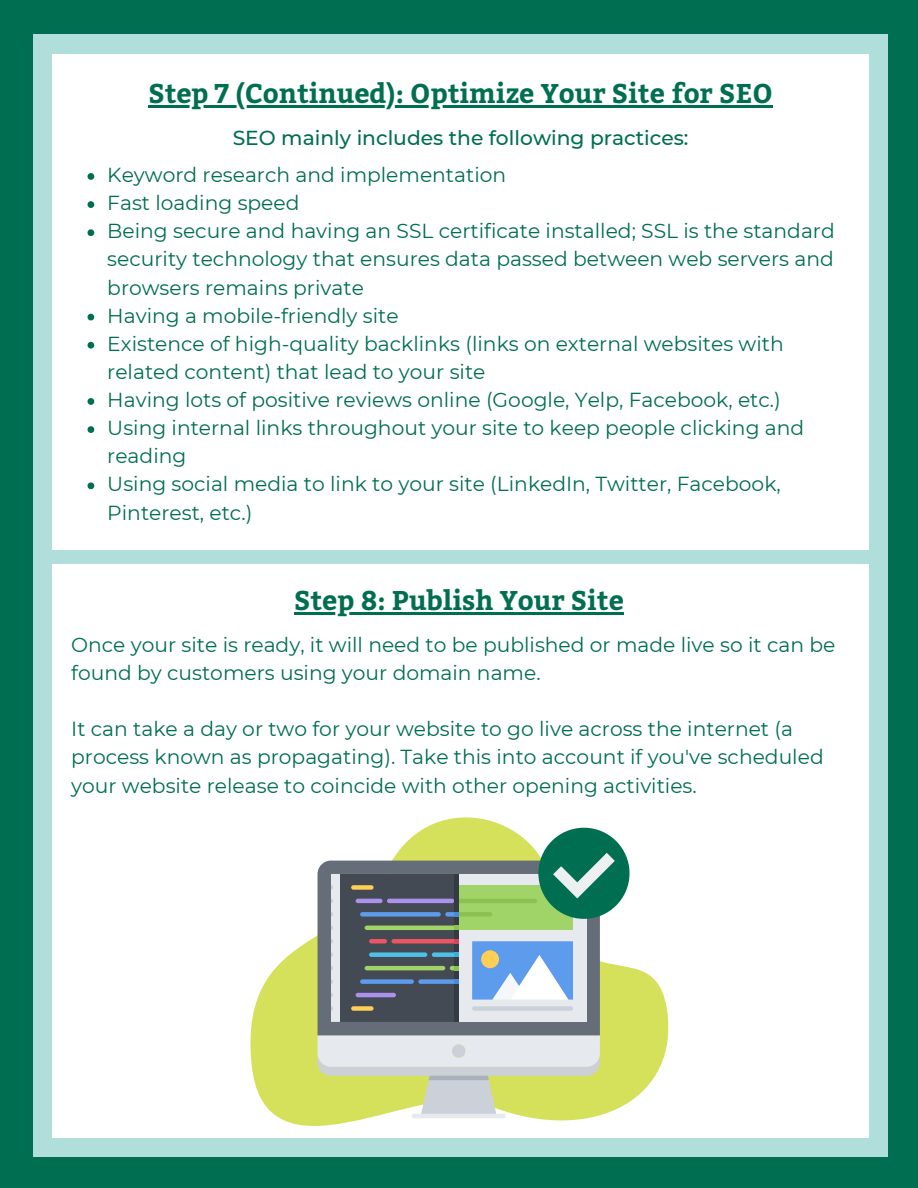
<style>
.page{position:relative;width:918px;height:1188px;background:#006f51}
.page>*{position:absolute;margin:0;border:0;box-sizing:border-box;transform-origin:0 0}
.t1{font:700 27px "Bitter";color:#006f51}
.t2{font:20.25px/28px "Montserrat";color:#006f51}
.t3{font:500 20.25px "Montserrat";color:#006f51}
</style>
<div class="page">
<div style="left:34px;top:35px;width:854px;height:1122px;background:#b0dfdb"></div>
<div style="left:53px;top:54px;width:816px;height:495px;background:#fff"></div>
<div style="left:53px;top:565px;width:816px;height:573px;background:#fff"></div>
<svg style="left:250px;top:817px;width:419px;height:309px"></svg>
<svg style="left:318px;top:861px;width:282px;height:174px;background:#5b626b"></svg>
<svg style="left:318px;top:1035px;width:282px;height:81px;background:#d9dfb1"></svg>
<hr style="left:412px;top:1114px;width:94px;height:4px;background:#e6e9ed;border-radius:2px">
<div style="left:351px;top:885px;width:23px;height:5px;background:#ffce54;border-radius:2px"></div>
<hr style="left:387px;top:899px;width:67px;height:4px;background:#ac92ec;border-radius:2px">
<hr style="left:356px;top:899px;width:27px;height:4px;background:#ac92ec;border-radius:2px">
<div style="left:445px;top:912px;width:63px;height:5px;background:#5d9cec;border-radius:2px"></div>
<div style="left:360px;top:912px;width:81px;height:5px;background:#5d9cec;border-radius:2px"></div>
<hr style="left:369px;top:939px;width:18px;height:4px;background:#ed5565;border-radius:2px">
<hr style="left:391px;top:939px;width:72px;height:4px;background:#ed5565;border-radius:2px">
<hr style="left:365px;top:926px;width:107px;height:4px;background:#a0d468;border-radius:2px">
<div style="left:432px;top:952px;width:45px;height:5px;background:#4fc1e9;border-radius:2px"></div>
<hr style="left:365px;top:966px;width:80px;height:4px;background:#a0d468;border-radius:2px">
<hr style="left:356px;top:993px;width:40px;height:4px;background:#ac92ec;border-radius:2px">
<div style="left:418px;top:979px;width:68px;height:5px;background:#5d9cec;border-radius:2px"></div>
<div style="left:360px;top:979px;width:54px;height:5px;background:#5d9cec;border-radius:2px"></div>
<div style="left:351px;top:1006px;width:23px;height:5px;background:#ffce54;border-radius:2px"></div>
<hr style="left:450px;top:966px;width:31px;height:4px;background:#a0d468;border-radius:2px">
<div style="left:369px;top:952px;width:58px;height:5px;background:#4fc1e9;border-radius:2px"></div>
<div style="left:459px;top:874px;width:127px;height:148px;background:#e6e9ed"></div>
<div style="left:459px;top:885px;width:114px;height:45px;background:#a0d468"></div>
<svg style="left:472px;top:941px;width:101px;height:59px;background:#8db9f1"></svg>
<div style="left:472px;top:1006px;width:101px;height:5px;background:#ccd1d9;border-radius:2px"></div>
<svg style="left:459px;top:899px;width:78px;height:4px"></svg>
<div style="left:481px;top:950px;width:18px;height:18px;background:#ffce54;border-radius:50%"></div>
<div style="left:454px;top:874px;width:5px;height:148px;background:#353b44"></div>
<svg style="left:454px;top:979px;width:5px;height:5px"></svg>
<svg style="left:454px;top:966px;width:5px;height:4px"></svg>
<svg style="left:454px;top:952px;width:5px;height:5px"></svg>
<svg style="left:454px;top:939px;width:5px;height:4px"></svg>
<svg style="left:454px;top:926px;width:5px;height:4px"></svg>
<svg style="left:454px;top:912px;width:38px;height:5px"></svg>
<div style="left:538px;top:828px;width:92px;height:91px;background:#006f51;border-radius:50%"></div>
<svg style="left:553px;top:853px;width:62px;height:45px"></svg>
<svg style="left:88px;top:173px;width:6px;height:7px"></svg>
<svg style="left:88px;top:201px;width:6px;height:7px"></svg>
<svg style="left:88px;top:229px;width:6px;height:7px"></svg>
<svg style="left:88px;top:314px;width:6px;height:6px"></svg>
<svg style="left:88px;top:342px;width:6px;height:7px"></svg>
<svg style="left:88px;top:398px;width:6px;height:7px"></svg>
<svg style="left:88px;top:426px;width:6px;height:7px"></svg>
<svg style="left:88px;top:482px;width:6px;height:7px"></svg>
<hr style="left:148px;top:106px;width:625px;height:2px;background:#006f51">
<hr style="left:294px;top:613px;width:330px;height:2px;background:#006f51">
<h1 class="t1" style="left:148px;top:78px;width:626px">Step 7 (Continued): Optimize Your Site for SEO</h1>
<p class="t3" style="left:233px;top:124px;width:457px">SEO mainly includes the following practices:</p>
<p class="t2" style="left:107px;top:160px;width:729px">Keyword research and implementation<br>Fast loading speed<br>Being secure and having an SSL certificate installed; SSL is the standard security technology that ensures data passed between web servers and browsers remains private<br>Having a mobile-friendly site<br>Existence of high-quality backlinks (links on external websites with related content) that lead to your site<br>Having lots of positive reviews online (Google, Yelp, Facebook, etc.)<br>Using internal links throughout your site to keep people clicking and reading<br>Using social media to link to your site (LinkedIn, Twitter, Facebook, Pinterest, etc.)</p>
<h1 class="t1" style="left:294px;top:584px;width:331px">Step 8: Publish Your Site</h1>
<p class="t2" style="left:71px;top:630px;width:766px">Once your site is ready, it will need to be published or made live so it can be found by customers using your domain name.</p>
<p class="t2" style="left:71px;top:714px;width:754px">It can take a day or two for your website to go live across the internet (a process known as propagating). Take this into account if you've scheduled your website release to coincide with other opening activities.</p>
</div>
